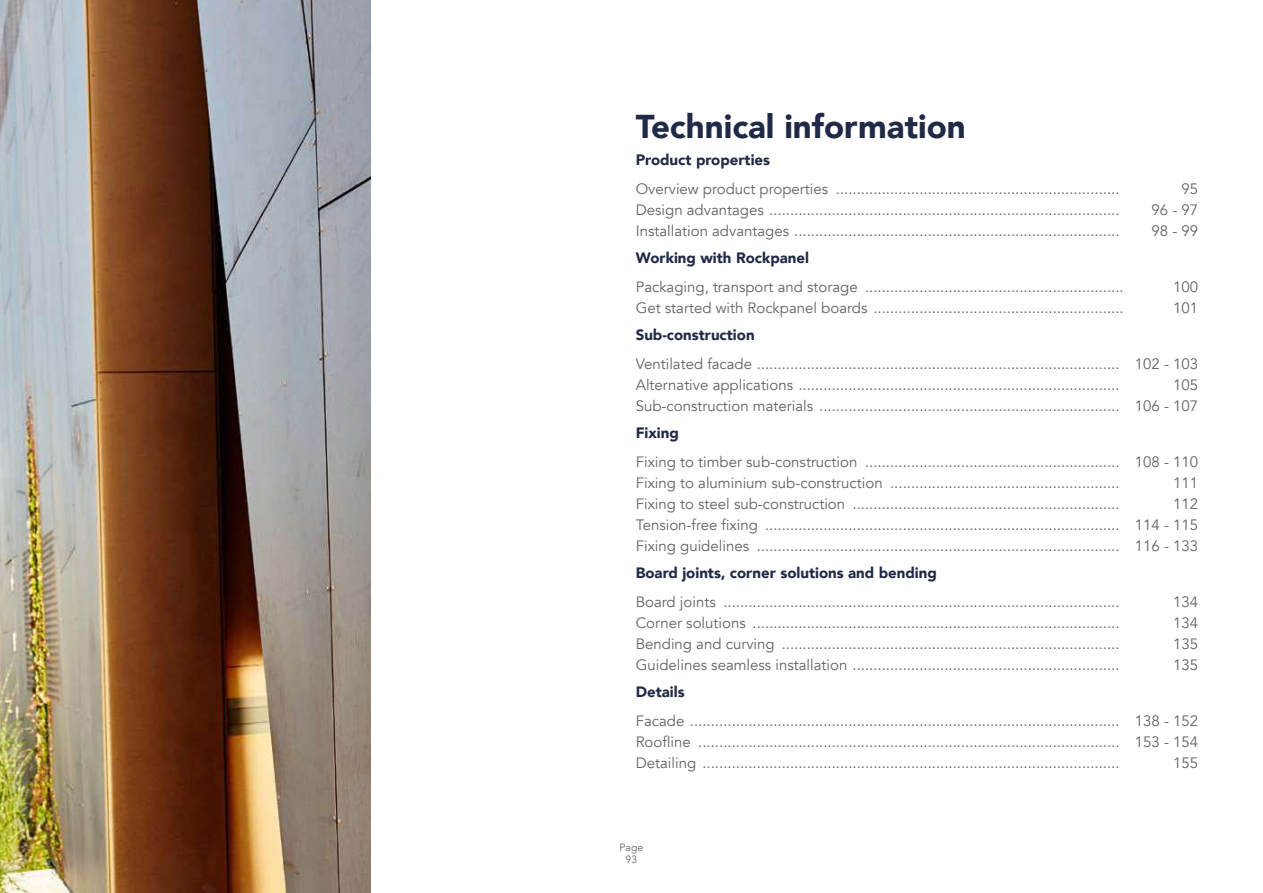
<style>
.page{position:relative;width:1263px;height:893px;background:#fff}
.page>*{position:absolute;margin:0;border:0;box-sizing:border-box;transform-origin:0 0}
.t1{font:900 33px "Avenir";color:#202945}
.t2{font:15px/21px "Avenir";color:#636362}
.t3{font:900 15px "Avenir";color:#202945}
.t4{font:10.5px/12.6px "Avenir";color:#636362;text-align:center}
</style>
<div class="page">
<img style="left:0;top:0;width:371px;height:893px">
<h1 class="t1" style="left:636px;top:98px;width:331px">Technical information</h1>
<p class="t3" style="left:636px;top:146px;width:136px">Product properties</p>
<p class="t2" style="left:636px;top:179px;width:485px">Overview product properties ....................................................................</p>
<p class="t2" style="left:1181px;top:179px;width:18px">95</p>
<p class="t2" style="left:636px;top:200px;width:485px">Design advantages ....................................................................................</p>
<p class="t2" style="left:1151px;top:200px;width:48px">96 - 97</p>
<p class="t2" style="left:636px;top:221px;width:485px">Installation advantages ..............................................................................</p>
<p class="t2" style="left:1151px;top:221px;width:48px">98 - 99</p>
<p class="t3" style="left:636px;top:244px;width:175px">Working with Rockpanel</p>
<p class="t2" style="left:636px;top:277px;width:489px">Packaging, transport and storage ..............................................................</p>
<p class="t2" style="left:1173px;top:277px;width:27px">100</p>
<p class="t2" style="left:636px;top:298px;width:489px">Get started with Rockpanel boards ............................................................</p>
<p class="t2" style="left:1173px;top:298px;width:27px">101</p>
<p class="t3" style="left:636px;top:321px;width:120px">Sub-construction</p>
<p class="t2" style="left:636px;top:354px;width:564px">Ventilated facade ....................................................................................... 102 - 103<br>Alternative applications .............................................................................</p>
<p class="t2" style="left:636px;top:375px;width:564px;text-align:right">105<br>Sub-construction materials ........................................................................ 106 - 107</p>
<p class="t3" style="left:636px;top:419px;width:45px">Fixing</p>
<p class="t2" style="left:636px;top:452px;width:564px">Fixing to timber sub-construction ............................................................. 108 - 110<br>Fixing to aluminium sub-construction .......................................................</p>
<p class="t2" style="left:1173px;top:473px;width:27px">111</p>
<p class="t2" style="left:636px;top:494px;width:485px">Fixing to steel sub-construction ................................................................</p>
<p class="t2" style="left:636px;top:494px;width:564px;text-align:justify;text-indent:537px">112<br>Tension-free fixing ..................................................................................... 114 - 115<br>Fixing guidelines ....................................................................................... 116 - 133</p>
<p class="t3" style="left:636px;top:559px;width:303px">Board joints, corner solutions and bending</p>
<p class="t2" style="left:636px;top:592px;width:485px">Board joints ...............................................................................................</p>
<p class="t2" style="left:1173px;top:592px;width:27px">134</p>
<p class="t2" style="left:636px;top:613px;width:485px">Corner solutions ........................................................................................</p>
<p class="t2" style="left:1173px;top:613px;width:27px">134</p>
<p class="t2" style="left:636px;top:634px;width:485px">Bending and curving .................................................................................</p>
<p class="t2" style="left:1173px;top:634px;width:27px">135</p>
<p class="t2" style="left:636px;top:655px;width:485px">Guidelines seamless installation ................................................................</p>
<p class="t2" style="left:1173px;top:655px;width:27px">135</p>
<p class="t3" style="left:636px;top:679px;width:50px">Details</p>
<p class="t2" style="left:636px;top:711px;width:564px;text-align:justify">Facade ....................................................................................................... 138 - 152<br>Roofline ..................................................................................................... 153 - 154<br>Detailing ....................................................................................................</p>
<p class="t2" style="left:1173px;top:753px;width:27px">155</p>
<p class="t4" style="left:620px;top:841px;width:25px">Page<br>93</p>
</div>
